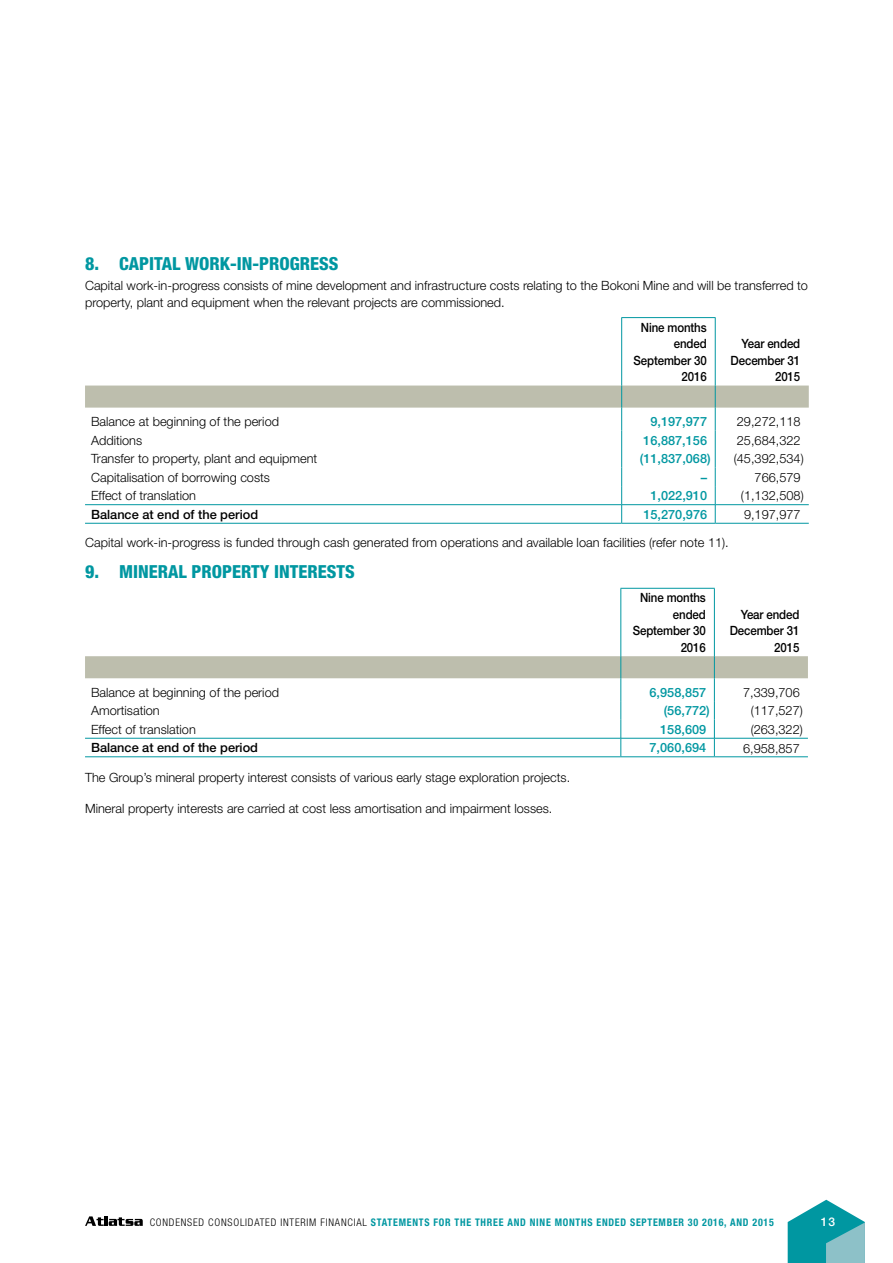
<style>
.page{position:relative;width:893px;height:1263px;background:#fff}
.page>*{position:absolute;margin:0;border:0;box-sizing:border-box;transform-origin:0 0}
.t1{font:800 condensed 18px "Helvetica Neue";color:#0097a1}
.t2{font:300 12.75px/16.5px "Helvetica Neue";color:#000}
.t3{font:500 12.75px/16.5px "Helvetica Neue";letter-spacing:-.01em;color:#000;text-align:right;scale:.9 1}
.t4{font:500 12.75px "Helvetica Neue";color:#0097a1}
.t5{font:500 12.75px "Helvetica Neue";letter-spacing:-.01em;color:#000}
.t6{font:500 12px "Helvetica Neue";color:#fff}
.t7{font:700 condensed 10.5px "Helvetica Neue";letter-spacing:.075em;color:#0097a1;scale:.95 1}
.s1{font-weight:300;color:#000}
</style>
<div class="page">
<svg style="left:85px;top:385px;width:724px;height:138px"></svg>
<hr style="left:85px;top:504px;width:537px;height:1px;background:#0097a1">
<hr style="left:622px;top:504px;width:93px;height:1px;background:#0097a1">
<hr style="left:715px;top:504px;width:94px;height:1px;background:#0097a1">
<hr style="left:85px;top:523px;width:537px;height:1px;background:#0097a1">
<hr style="left:622px;top:523px;width:93px;height:1px;background:#0097a1">
<hr style="left:715px;top:523px;width:94px;height:1px;background:#0097a1">
<hr style="left:621px;top:317px;width:95px;height:1px;background:#0097a1">
<hr style="left:621px;top:318px;width:1px;height:67px;background:#0097a1">
<hr style="left:715px;top:318px;width:1px;height:67px;background:#0097a1">
<svg style="left:85px;top:656px;width:723px;height:100px"></svg>
<hr style="left:85px;top:738px;width:536px;height:1px;background:#0097a1">
<hr style="left:621px;top:738px;width:93px;height:1px;background:#0097a1">
<hr style="left:714px;top:738px;width:94px;height:1px;background:#0097a1">
<hr style="left:85px;top:756px;width:536px;height:1px;background:#0097a1">
<hr style="left:621px;top:756px;width:93px;height:1px;background:#0097a1">
<hr style="left:714px;top:756px;width:94px;height:1px;background:#0097a1">
<hr style="left:620px;top:588px;width:95px;height:1px;background:#0097a1">
<hr style="left:620px;top:589px;width:1px;height:67px;background:#0097a1">
<hr style="left:714px;top:589px;width:1px;height:67px;background:#0097a1">
<svg style="left:85px;top:1216px;width:58px;height:10px"></svg>
<svg style="left:788px;top:1200px;width:77px;height:63px"></svg>
<h1 class="t1" style="left:85px;top:252px;width:255px">8. CAPITAL WORK-IN-PROGRESS</h1>
<p class="t2" style="left:85px;top:277px;width:724px">Capital work-in-progress consists of mine development and infrastructure costs relating to the Bokoni Mine and will be transferred to property, plant and equipment when the relevant projects are commissioned.</p>
<p class="t3" style="left:634px;top:319px;width:83px">Nine months ended<br>September 30<br>2016</p>
<p class="t3" style="left:731px;top:335px;width:79px">Year ended<br>December 31<br>2015</p>
<p class="t2" style="left:91px;top:413px;width:190px">Balance at beginning of the period</p>
<p class="t4" style="left:650px;top:414px;width:58px">9,197,977</p>
<p class="t2" style="left:737px;top:413px;width:65px">29,272,118</p>
<p class="t2" style="left:91px;top:432px;width:53px">Additions</p>
<p class="t4" style="left:643px;top:433px;width:65px">16,887,156</p>
<p class="t2" style="left:737px;top:432px;width:65px">25,684,322</p>
<p class="t2" style="left:91px;top:450px;width:228px">Transfer to property, plant and equipment</p>
<p class="t4" style="left:640px;top:451px;width:72px">(11,837,068)</p>
<p class="t2" style="left:734px;top:450px;width:71px">(45,392,534)</p>
<p class="t2" style="left:91px;top:469px;width:181px">Capitalisation of borrowing costs</p>
<p class="t4" style="left:701px;top:470px;width:8px">–</p>
<p class="t2" style="left:755px;top:469px;width:48px">766,579</p>
<p class="t2" style="left:91px;top:487px;width:106px">Effect of translation</p>
<p class="t4" style="left:650px;top:488px;width:58px">1,022,910</p>
<p class="t2" style="left:741px;top:487px;width:64px">(1,132,508)</p>
<p class="t5" style="left:91px;top:507px;width:168px">Balance at end of the period</p>
<p class="t4" style="left:643px;top:507px;width:65px">15,270,976</p>
<p class="t2" style="left:744px;top:506px;width:58px">9,197,977</p>
<p class="t2" style="left:85px;top:534px;width:645px">Capital work-in-progress is funded through cash generated from operations and available loan facilities (refer note 11).</p>
<h1 class="t1" style="left:85px;top:560px;width:271px">9. MINERAL PROPERTY INTERESTS</h1>
<p class="t3" style="left:633px;top:589px;width:83px">Nine months ended<br>September 30<br>2016</p>
<p class="t3" style="left:730px;top:606px;width:79px">Year ended<br>December 31<br>2015</p>
<p class="t2" style="left:91px;top:684px;width:190px">Balance at beginning of the period</p>
<p class="t4" style="left:649px;top:684px;width:58px">6,958,857</p>
<p class="t2" style="left:743px;top:684px;width:58px">7,339,706</p>
<p class="t2" style="left:91px;top:702px;width:70px">Amortisation</p>
<p class="t4" style="left:664px;top:703px;width:48px">(56,772)</p>
<p class="t2" style="left:751px;top:702px;width:54px">(117,527)</p>
<p class="t2" style="left:91px;top:721px;width:106px">Effect of translation</p>
<p class="t4" style="left:660px;top:722px;width:48px">158,609</p>
<p class="t2" style="left:751px;top:721px;width:54px">(263,322)</p>
<p class="t5" style="left:91px;top:740px;width:168px">Balance at end of the period</p>
<p class="t4" style="left:649px;top:740px;width:58px">7,060,694</p>
<p class="t2" style="left:743px;top:739px;width:58px">6,958,857</p>
<p class="t2" style="left:85px;top:769px;width:487px">The Group’s mineral property interest consists of various early stage exploration projects.</p>
<p class="t2" style="left:85px;top:800px;width:469px">Mineral property interests are carried at cost less amortisation and impairment losses.</p>
<p class="t7" style="left:150px;top:1216px;width:659px"><span class="s1">CONDENSED CONSOLIDATED INTERIM FINANCIAL</span> STATEMENTS FOR THE THREE AND NINE MONTHS ENDED SEPTEMBER 30 2016, AND 2015</p>
<p class="t6" style="left:821px;top:1214px;width:16px">13</p>
</div>
